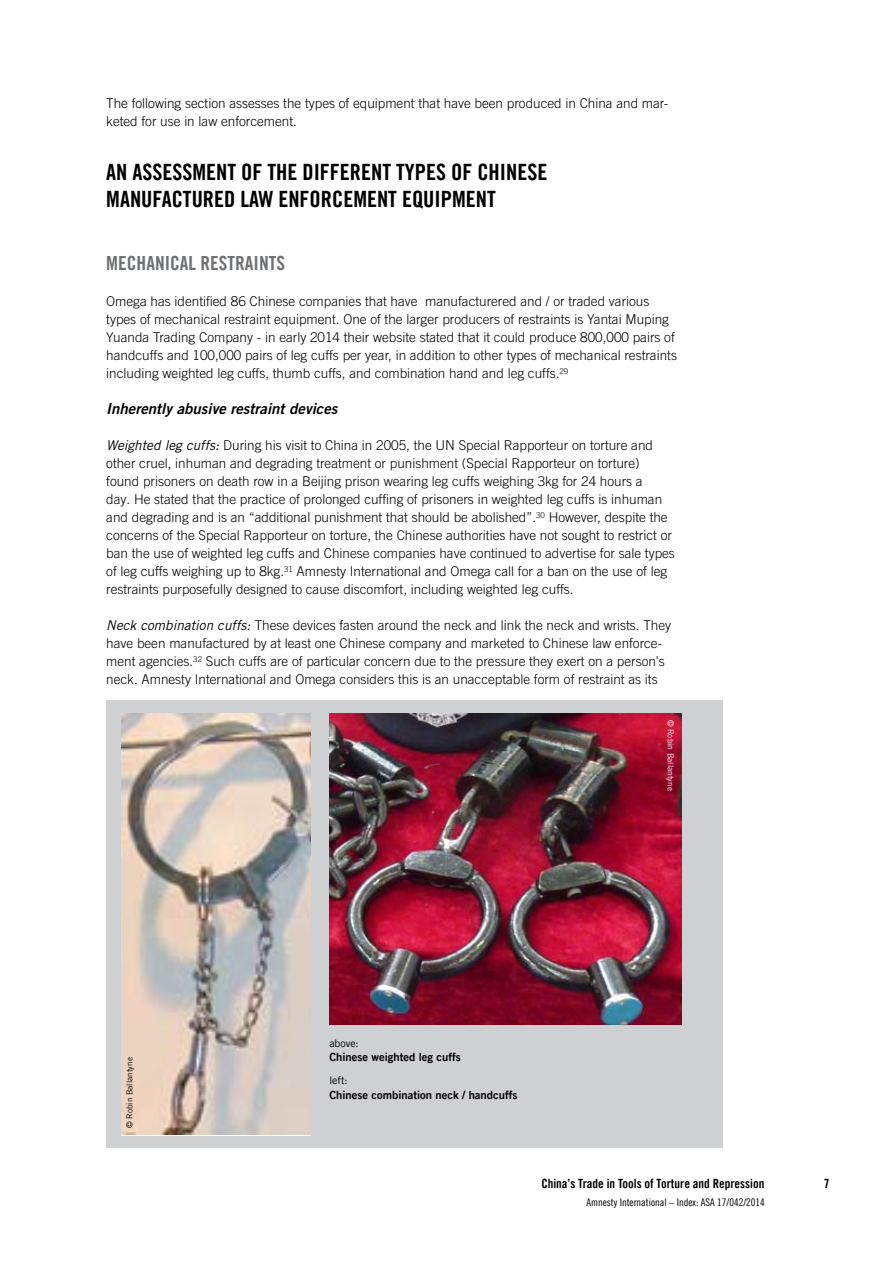
<style>
.page{position:relative;width:893px;height:1263px;background:#fff}
.page>*{position:absolute;margin:0;border:0;box-sizing:border-box;transform-origin:0 0}
.t1{font:22.5px "Amnesty Trade Gothic Bd Cn 20";color:#000}
.t2{font:19.5px "Amnesty Trade Gothic Bd Cn 20";color:#707173}
.t3{font:15px "Amnesty Trade Gothic Bd 2 Obl";color:#000}
.t4{font:300 13.5px/18px "Amnesty Trade Gothic";color:#000}
.t5{font:12.75px "Amnesty Trade Gothic Bd Cn 20";color:#000}
.t6{font:11.25px "Amnesty Trade Gothic Bd 2";color:#000}
.t7{font:10.5px "Amnesty Trade Gothic Cn 18";color:#000}
.t8{font:10.5px "Amnesty Trade Gothic";color:#000}
.t9{font:8.25px "Amnesty Trade Gothic";color:#000}
.t10{font:8.25px "Amnesty Trade Gothic";color:#fff}
.s1{font-weight:400;font-style:italic}
</style>
<div class="page">
<div style="left:106px;top:700px;width:617px;height:448px;background:#cfd0d2"></div>
<img style="left:329px;top:714px;width:352px;height:310px">
<img style="left:121px;top:714px;width:190px;height:420px">
<p class="t4" style="left:106px;top:94px;width:563px">The following section assesses the types of equipment that have been produced in China and mar&shy;keted for use in law enforcement.</p>
<h1 class="t1" style="left:106px;top:158px;width:47px">AN ASSESS</h1>
<h1 class="t1" style="left:192px;top:158px;width:121px">MENT OFTHE DIFFERENT</h1>
<h1 class="t1" style="left:396px;top:158px;width:103px">TYPES OF CHINESE</h1>
<h1 class="t1" style="left:106px;top:185px;width:57px">MANUFACT</h1>
<h1 class="t1" style="left:192px;top:185px;width:99px">URED LAW ENFORCE</h1>
<h1 class="t1" style="left:353px;top:185px;width:123px">MENT EQUIPMENT</h1>
<h2 class="t2" style="left:106px;top:251px;width:22px">MECHANICAL</h2>
<h2 class="t2" style="left:201px;top:251px;width:19px">RESTRAINTS</h2>
<p class="t4" style="left:106px;top:292px;width:572px">Omega has identified 86 Chinese companies that have manufacturered and / or traded various types of mechanical restraint equipment. One of the larger producers of restraints is Yantai Muping Yuanda Trading Company - in early 2014 their website stated that it could produce 800,000 pairs of handcuffs and 100,000 pairs of leg cuffs per year, in addition to other types of mechanical restraints including weighted leg cuffs, thumb cuffs, and combination hand and leg cuffs.<sup>29</sup></p>
<p class="t3" style="left:106px;top:399px;width:233px">Inherently abusive restraint devices</p>
<p class="t4" style="left:106px;top:436px;width:570px"><span class="s1">Weighted leg cuffs:</span> During his visit to China in 2005, the UN Special Rapporteur on torture and other cruel, inhuman and degrading treatment or punishment (Special Rapporteur on torture) found prisoners on death row in a Beijing prison wearing leg cuffs weighing 3kg for 24 hours a<br>day. He stated that the practice of prolonged cuffing of prisoners in weighted leg cuffs is inhuman and degrading and is an “additional punishment that should be abolished”.<sup>30</sup> However, despite the concerns of the Special Rapporteur on torture, the Chinese authorities have not sought to restrict or ban the use of weighted leg cuffs and Chinese companies have continued to advertise for sale types of leg cuffs weighing up to 8kg.<sup>31</sup> Amnesty International and Omega call for a ban on the use of leg restraints purposefully designed to cause discomfort, including weighted leg cuffs.</p>
<p class="t4" style="left:106px;top:616px;width:566px"><span class="s1">Neck combination cuffs:</span> These devices fasten around the neck and link the neck and wrists. They have been manufactured by at least one Chinese company and marketed to Chinese law enforce&shy;ment agencies.<sup>32</sup> Such cuffs are of particular concern due to the pressure they exert on a person’s neck. Amnesty International and Omega considers this is an unacceptable form of restraint as its</p>
<p class="t9" style="left:125px;top:1128px;width:72px;rotate:-90deg">© Robin Ballantyne</p>
<p class="t10" style="left:676px;top:720px;width:72px;rotate:90deg">© Robin Ballantyne</p>
<p class="t8" style="left:329px;top:1037px;width:31px">above:</p>
<p class="t6" style="left:329px;top:1050px;width:133px">Chinese weighted leg cuffs</p>
<p class="t8" style="left:329px;top:1074px;width:20px">left:</p>
<p class="t6" style="left:329px;top:1087px;width:190px">Chinese combination neck / handcuffs</p>
<p class="t5" style="left:541px;top:1176px;width:224px">CHINA’S TRADE IN TOOLS OF TORTURE AND REPRESSION</p>
<p class="t5" style="left:824px;top:1176px;width:7px">7</p>
<p class="t7" style="left:586px;top:1196px;width:180px">Amnesty International – Index: ASA 17/042/2014</p>
</div>
